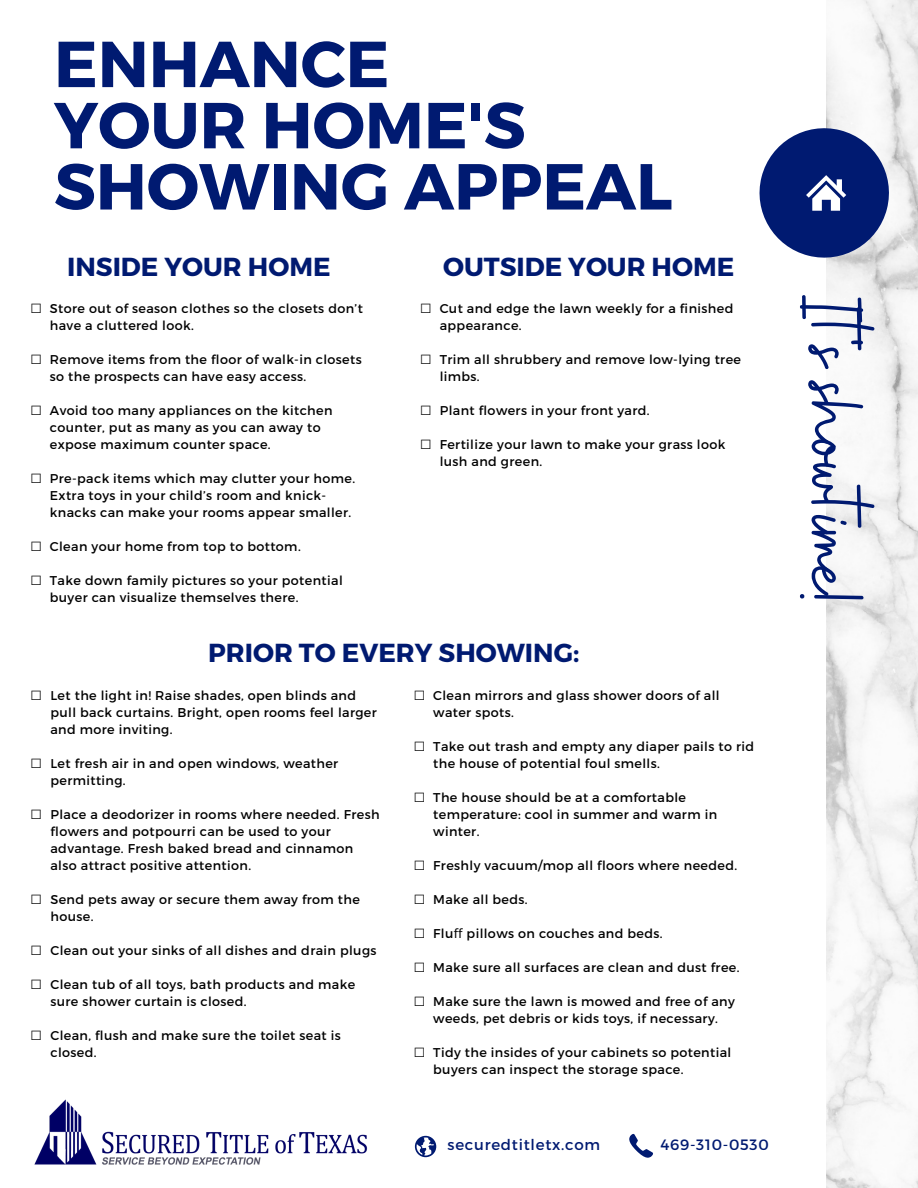
<style>
.page{position:relative;width:918px;height:1188px;background:#fff}
.page>*{position:absolute;margin:0;border:0;box-sizing:border-box;transform-origin:0 0}
.t1{font:88.05px "Buffalo";color:#001a71}
.t2{font:700 64.95px/61.2px "Montserrat";color:#001a71}
.t3{font:700 26.1px "Montserrat";color:#001a71}
.t4{font:15px "Montserrat";letter-spacing:.05em;color:#001a71}
.t5{font:12.75px/17px "Montserrat";letter-spacing:.03em;color:#000}
.t6{font:12.75px "DejaVu Sans";color:#000}
.s1{font-family:"Noto Sans"}
</style>
<div class="page">
<img style="left:826px;top:0;width:92px;height:1188px">
<svg style="left:759px;top:114px;width:144px;height:158px"></svg>
<img style="left:34px;top:1099px;width:334px;height:66px">
<svg style="left:415px;top:1136px;width:21px;height:21px"></svg>
<svg style="left:629px;top:1134px;width:24px;height:24px"></svg>
<h2 class="t2" style="left:54px;top:30px;width:620px">ENHANCE<br>YOUR HOME'S<br>SHOWING APPEAL</h2>
<h3 class="t3" style="left:67px;top:249px;width:265px">INSIDE YOUR HOME</h3>
<h3 class="t3" style="left:443px;top:249px;width:293px">OUTSIDE YOUR HOME</h3>
<p class="t6" style="left:31px;top:302px;width:13px">☐</p>
<p class="t6" style="left:31px;top:353px;width:13px">☐</p>
<p class="t6" style="left:31px;top:404px;width:13px">☐</p>
<p class="t6" style="left:31px;top:472px;width:13px">☐</p>
<p class="t6" style="left:31px;top:540px;width:13px">☐</p>
<p class="t6" style="left:31px;top:574px;width:13px">☐</p>
<p class="t5" style="left:50px;top:300px;width:315px">Store out of season clothes so the closets don’t have a cluttered look.</p>
<p class="t5" style="left:50px;top:351px;width:313px">Remove items from the floor of walk-in closets so the prospects can have easy access.</p>
<p class="t5" style="left:50px;top:402px;width:284px">Avoid too many appliances on the kitchen counter, put as many as you can away to expose maximum counter space.</p>
<p class="t5" style="left:50px;top:470px;width:307px">Pre-pack items which may clutter your home.<br>Extra toys in your child’s room and knick&shy;knacks can make your rooms appear smaller.</p>
<p class="t5" style="left:50px;top:538px;width:252px">Clean your home from top to bottom.</p>
<p class="t5" style="left:50px;top:572px;width:294px">Take down family pictures so your potential buyer can visualize themselves there.</p>
<p class="t6" style="left:420px;top:302px;width:13px">☐</p>
<p class="t6" style="left:420px;top:353px;width:13px">☐</p>
<p class="t6" style="left:420px;top:404px;width:13px">☐</p>
<p class="t6" style="left:420px;top:438px;width:13px">☐</p>
<p class="t5" style="left:440px;top:300px;width:295px">Cut and edge the lawn weekly for a finished appearance.</p>
<p class="t5" style="left:440px;top:351px;width:303px">Trim all shrubbery and remove low-lying tree limbs.</p>
<p class="t5" style="left:440px;top:402px;width:212px">Plant flowers in your front yard.</p>
<p class="t5" style="left:440px;top:436px;width:287px">Fertilize your lawn to make your grass look lush and green.</p>
<h3 class="t3" style="left:208px;top:636px;width:373px">PRIOR TO EVERY SHOWING:</h3>
<p class="t6" style="left:31px;top:688px;width:13px">☐</p>
<p class="t6" style="left:31px;top:756px;width:13px">☐</p>
<p class="t6" style="left:31px;top:807px;width:13px">☐</p>
<p class="t6" style="left:31px;top:892px;width:13px">☐</p>
<p class="t6" style="left:31px;top:943px;width:13px">☐</p>
<p class="t6" style="left:31px;top:977px;width:13px">☐</p>
<p class="t6" style="left:31px;top:1028px;width:13px">☐</p>
<p class="t5" style="left:50px;top:686px;width:328px">Let the light in! Raise shades, open blinds and pull back curtains. Bright, open rooms feel larger and more inviting.</p>
<p class="t5" style="left:50px;top:754px;width:289px">Let fresh air in and open windows, weather permitting.</p>
<p class="t5" style="left:50px;top:805px;width:331px">Place a deodorizer in rooms where needed. Fresh flowers and potpourri can be used to your advantage. Fresh baked bread and cinnamon also attract positive attention.</p>
<p class="t5" style="left:50px;top:890px;width:311px">Send pets away or secure them away from the house.</p>
<p class="t5" style="left:50px;top:941px;width:328px">Clean out your sinks of all dishes and drain plugs</p>
<p class="t5" style="left:50px;top:975px;width:306px">Clean tub of all toys, bath products and make sure shower curtain is closed.</p>
<p class="t5" style="left:50px;top:1026px;width:292px">Clean, flush and make sure the toilet seat is closed.</p>
<p class="t6" style="left:414px;top:688px;width:13px">☐</p>
<p class="t6" style="left:414px;top:739px;width:13px">☐</p>
<p class="t6" style="left:414px;top:790px;width:13px">☐</p>
<p class="t6" style="left:414px;top:858px;width:13px">☐</p>
<p class="t6" style="left:414px;top:892px;width:13px">☐</p>
<p class="t6" style="left:414px;top:926px;width:13px">☐</p>
<p class="t6" style="left:414px;top:960px;width:13px">☐</p>
<p class="t6" style="left:414px;top:994px;width:13px">☐</p>
<p class="t6" style="left:414px;top:1045px;width:13px">☐</p>
<p class="t5" style="left:433px;top:686px;width:288px">Clean mirrors and glass shower doors of all water spots.</p>
<p class="t5" style="left:433px;top:737px;width:322px">Take out trash and empty any diaper pails to rid the house of potential foul smells.</p>
<p class="t5" style="left:433px;top:788px;width:285px">The house should be at a comfortable temperature: cool in summer and warm in winter.</p>
<p class="t5" style="left:433px;top:856px;width:306px">Freshly vacuum/mop all floors where needed.</p>
<p class="t5" style="left:433px;top:890px;width:96px">Make all beds.</p>
<p class="t5" style="left:433px;top:924px;width:231px">Flu<span class="s1">ff</span> pillows on couches and beds.</p>
<p class="t5" style="left:433px;top:958px;width:308px">Make sure all surfaces are clean and dust free.</p>
<p class="t5" style="left:433px;top:992px;width:303px">Make sure the lawn is mowed and free of any weeds, pet debris or kids toys, if necessary.</p>
<p class="t5" style="left:433px;top:1043px;width:300px">Tidy the insides of your cabinets so potential buyers can inspect the storage space.</p>
<p class="t4" style="left:448px;top:1135px;width:154px">securedtitletx.com</p>
<p class="t4" style="left:660px;top:1135px;width:110px">469-310-0530</p>
<h1 class="t1" style="left:888px;top:296px;width:308px;rotate:90deg">It's showtime!</h1>
</div>
